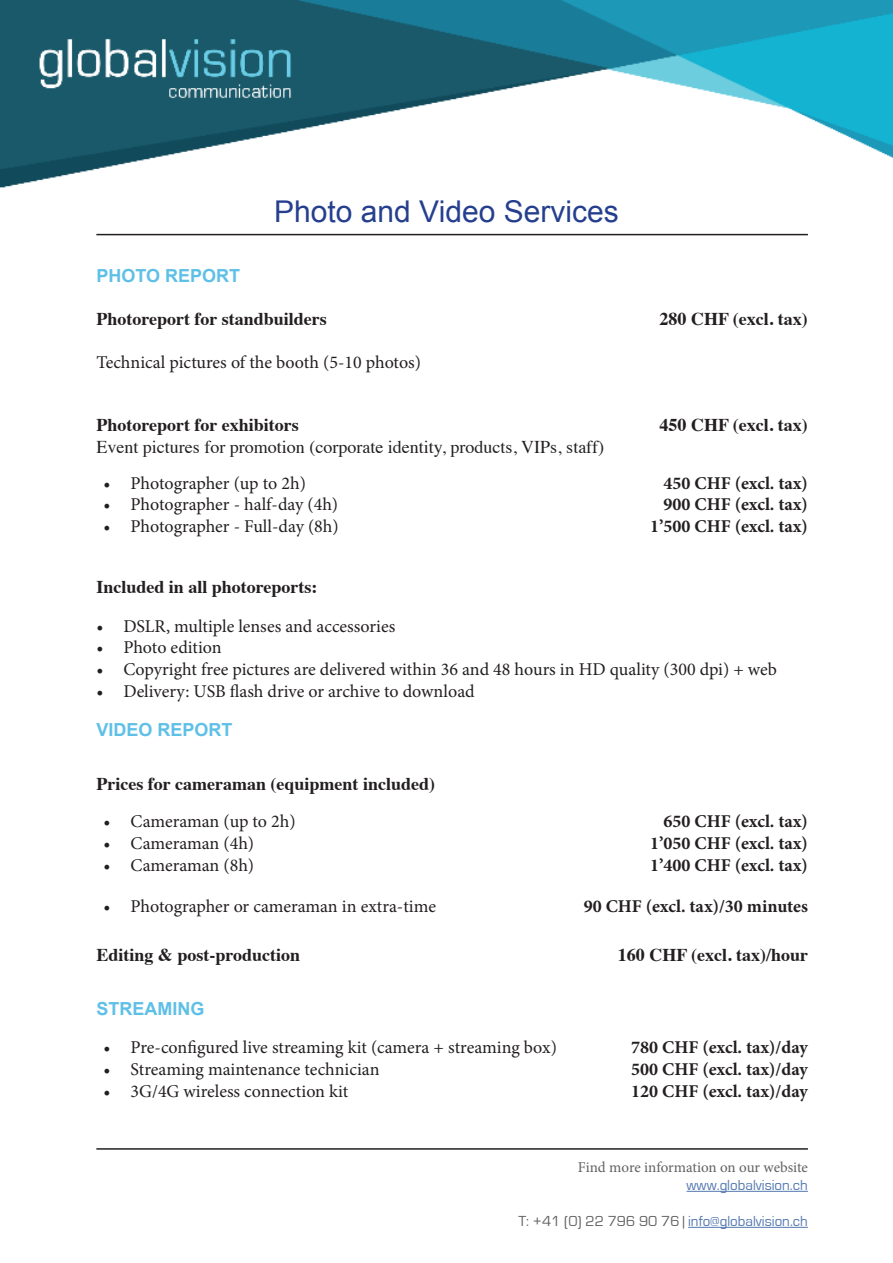
<style>
.page{position:relative;width:893px;height:1263px;background:#fff}
.page>*{position:absolute;margin:0;border:0;box-sizing:border-box;transform-origin:0 0}
.t1{font:30px "Arial";color:#253f8e}
.t2{font:18px "Minion Pro";color:#231f20}
.t3{font:700 18px "Times";color:#231f20}
.t4{font:700 18px "Minion Pro";color:#231f20}
.t5{font:18px "Times";color:#231f20}
.t6{font:700 18px "Arial";color:#5fc0e7}
.t7{font:15px "Eurostile";color:#5377b0}
.t8{font:15px "Minion Pro";letter-spacing:-.005em;color:#616164}
.s1{color:#616164}
</style>
<div class="page">
<img style="left:0;top:0;width:893px;height:188px">
<hr style="left:96px;top:234px;width:712px;height:1px;background:#231f20">
<hr style="left:96px;top:1148px;width:712px;height:2px;background:#231f20">
<hr style="left:687px;top:1191px;width:121px;height:1px;background:#5377b0">
<hr style="left:688px;top:1227px;width:120px;height:1px;background:#5377b0">
<p class="t1" style="left:274px;top:192px;width:346px">Photo and Video Services</p>
<p class="t6" style="left:96px;top:263px;width:145px">PHOTO REPORT</p>
<p class="t3" style="left:96px;top:302px;width:232px">Photoreport for standbuilders</p>
<p class="t3" style="left:660px;top:302px;width:150px">280 CHF (excl. tax)</p>
<p class="t2" style="left:96px;top:350px;width:326px">Technical pictures of the booth (5-10 photos)</p>
<p class="t3" style="left:96px;top:408px;width:204px">Photoreport for exhibitors</p>
<p class="t3" style="left:660px;top:408px;width:150px">450 CHF (excl. tax)</p>
<p class="t5" style="left:96px;top:430px;width:509px">Event pictures for promotion (corporate identity, products, VIPs, staff)</p>
<p class="t2" style="left:104px;top:471px;width:204px">• Photographer (up to 2h)</p>
<p class="t4" style="left:664px;top:470px;width:146px">450 CHF (excl. tax)</p>
<p class="t2" style="left:104px;top:492px;width:236px">• Photographer - half-day (4h)</p>
<p class="t4" style="left:664px;top:492px;width:146px">900 CHF (excl. tax)</p>
<p class="t2" style="left:104px;top:514px;width:237px">• Photographer - Full-day (8h)</p>
<p class="t4" style="left:650px;top:513px;width:159px">1’500 CHF (excl. tax)</p>
<p class="t3" style="left:96px;top:569px;width:223px">Included in all photoreports:</p>
<p class="t2" style="left:96px;top:614px;width:300px">• DSLR, multiple lenses and accessories</p>
<p class="t2" style="left:96px;top:636px;width:127px">• Photo edition</p>
<p class="t2" style="left:96px;top:657px;width:682px">• Copyright free pictures are delivered within 36 and 48 hours in HD quality (300 dpi) + web</p>
<p class="t2" style="left:96px;top:679px;width:380px">• Delivery: USB flash drive or archive to download</p>
<p class="t6" style="left:96px;top:718px;width:138px">VIDEO REPORT</p>
<p class="t3" style="left:96px;top:766px;width:340px">Prices for cameraman (equipment included)</p>
<p class="t2" style="left:104px;top:810px;width:194px">• Cameraman (up to 2h)</p>
<p class="t4" style="left:664px;top:809px;width:146px">650 CHF (excl. tax)</p>
<p class="t2" style="left:104px;top:831px;width:152px">• Cameraman (4h)</p>
<p class="t4" style="left:650px;top:831px;width:159px">1’050 CHF (excl. tax)</p>
<p class="t2" style="left:104px;top:853px;width:152px">• Cameraman (8h)</p>
<p class="t4" style="left:650px;top:852px;width:159px">1’400 CHF (excl. tax)</p>
<p class="t2" style="left:104px;top:894px;width:334px">• Photographer or cameraman in extra-time</p>
<p class="t4" style="left:584px;top:894px;width:226px">90 CHF (excl. tax)/30 minutes</p>
<p class="t3" style="left:96px;top:938px;width:205px">Editing &amp; post-production</p>
<p class="t3" style="left:618px;top:938px;width:192px">160 CHF (excl. tax)/hour</p>
<p class="t6" style="left:96px;top:996px;width:109px">STREAMING</p>
<p class="t2" style="left:104px;top:1035px;width:455px">• Pre-configured live streaming kit (camera + streaming box)</p>
<p class="t4" style="left:631px;top:1035px;width:178px">780 CHF (excl. tax)/day</p>
<p class="t2" style="left:104px;top:1057px;width:278px">• Streaming maintenance technician</p>
<p class="t4" style="left:631px;top:1056px;width:178px">500 CHF (excl. tax)/day</p>
<p class="t2" style="left:104px;top:1079px;width:246px">• 3G/4G wireless connection kit</p>
<p class="t4" style="left:631px;top:1078px;width:178px">120 CHF (excl. tax)/day</p>
<p class="t8" style="left:578px;top:1157px;width:232px">Find more information on our website</p>
<p class="t7" style="left:687px;top:1177px;width:123px">www.globalvision.ch</p>
<p class="t7" style="left:518px;top:1213px;width:291px"><span class="s1">T: +41 (0) 22 796 90 76 |</span> info@globalvision.ch</p>
</div>
